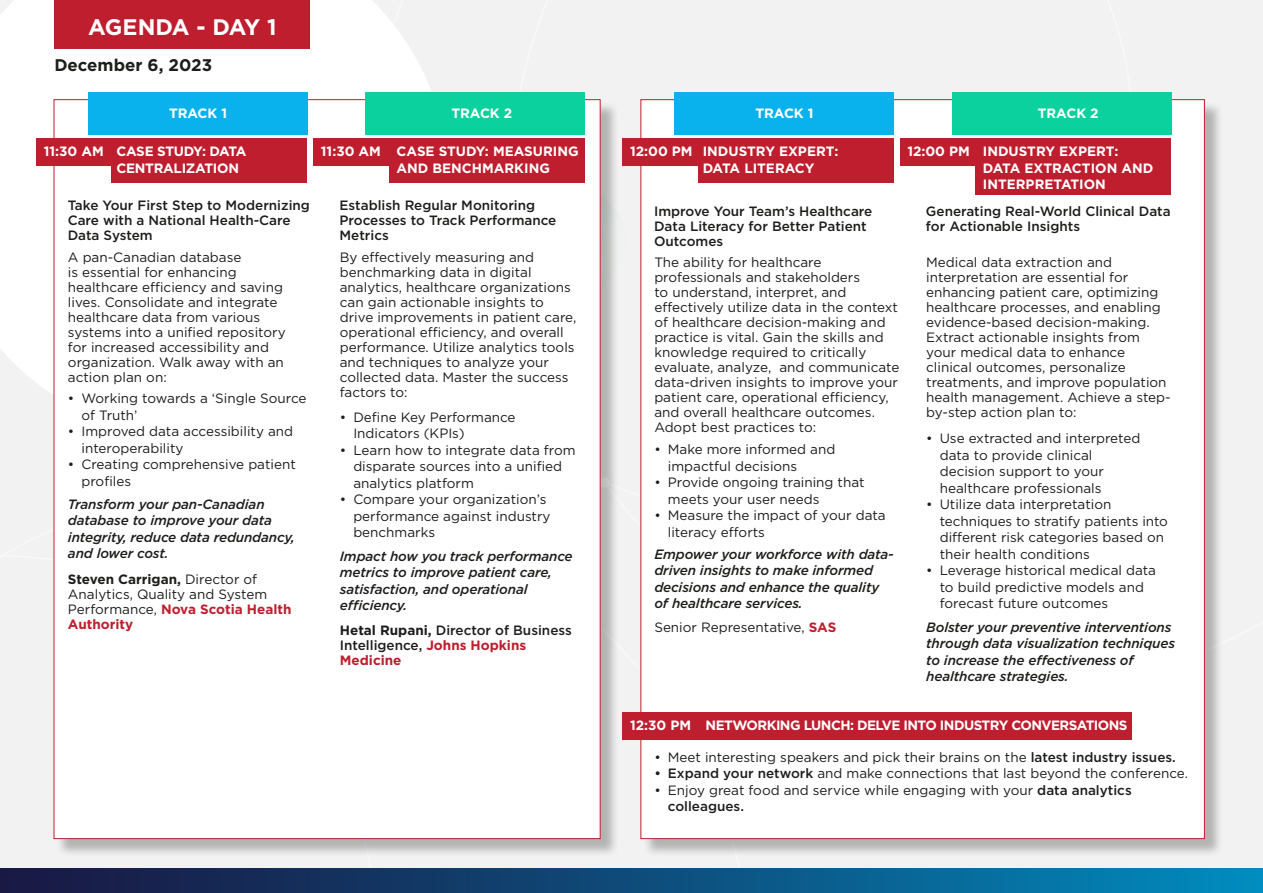
<style>
.page{position:relative;width:1263px;height:893px;background:#fff}
.page>*{position:absolute;margin:0;border:0;box-sizing:border-box;transform-origin:0 0}
.t1{font:700 22.5px "Gotham";letter-spacing:-.045em;color:#fff}
.t2{font:700 16.8px "Gotham";color:#1d1d1b}
.t3{font:13.5px/15px "Gotham";color:#1d1d1b}
.t4{font:italic 500 13.5px/16.5px "Gotham";letter-spacing:-.01em;color:#1d1d1b}
.t5{font:500 13.5px/15px "Gotham";color:#1d1d1b}
.t6{font:700 13.5px/16.2px "Gotham";color:#fff}
.t7{font:700 13.5px "Gotham";letter-spacing:-.04em;color:#fff}
.t8{font:700 13.5px "Gotham";letter-spacing:-.02em;color:#fff}
.t9{font:700 13.5px/15px "Gotham";color:#be1e2d}
.s1{font-weight:700}
.s2{font-weight:700;color:#be1e2d}
.s3{font-weight:500;color:#1d1d1b}
.s4{font-weight:500}
</style>
<div class="page">
<svg style="left:0;top:0;width:376px;height:437px"></svg>
<div style="left:1134px;top:0;width:129px;height:691px;background:#f2f2f2"></div>
<div style="left:376px;top:0;width:758px;height:487px;background:#f2f2f2"></div>
<div style="left:0;top:487px;width:755px;height:381px;background:#f2f2f2"></div>
<div style="left:0;top:555px;width:377px;height:313px;background:#f2f2f2"></div>
<svg style="left:619px;top:190px;width:7px;height:101px"></svg>
<div style="left:56px;top:101px;width:563px;height:756px;background:#1d1d1b;opacity:.3"></div>
<div style="left:54px;top:99px;width:546px;height:740px;background:#fff;border:1px solid #be1e2d"></div>
<div style="left:643px;top:101px;width:581px;height:756px;background:#1d1d1b;opacity:.3"></div>
<div style="left:640px;top:99px;width:565px;height:740px;background:#fff;border:1px solid #be1e2d"></div>
<div style="left:0;top:868px;width:1263px;height:25px;background:linear-gradient(to right,#1a133d,#0189bb)"></div>
<div style="left:54px;top:0;width:256px;height:48px;background:#be1e2d"></div>
<div style="left:88px;top:92px;width:220px;height:42px;background:#0ab2ed"></div>
<div style="left:674px;top:92px;width:220px;height:42px;background:#0ab2ed"></div>
<div style="left:36px;top:138px;width:76px;height:28px;background:#be1e2d"></div>
<div style="left:622px;top:138px;width:76px;height:28px;background:#be1e2d"></div>
<div style="left:112px;top:138px;width:195px;height:45px;background:#be1e2d"></div>
<div style="left:698px;top:138px;width:195px;height:45px;background:#be1e2d"></div>
<div style="left:365px;top:92px;width:220px;height:42px;background:#0ad19d"></div>
<div style="left:952px;top:92px;width:219px;height:42px;background:#0ad19d"></div>
<div style="left:313px;top:138px;width:76px;height:28px;background:#be1e2d"></div>
<div style="left:900px;top:138px;width:75px;height:28px;background:#be1e2d"></div>
<div style="left:389px;top:138px;width:195px;height:45px;background:#be1e2d"></div>
<div style="left:975px;top:138px;width:196px;height:57px;background:#be1e2d"></div>
<div style="left:622px;top:712px;width:76px;height:27px;background:#be1e2d"></div>
<div style="left:698px;top:712px;width:433px;height:27px;background:#be1e2d"></div>
<h1 class="t1" style="left:88px;top:12px;width:190px">AGENDA - DAY 1</h1>
<p class="t2" style="left:54px;top:54px;width:159px">December 6, 2023</p>
<p class="t6" style="left:169px;top:105px;width:60px">TRACK 1</p>
<p class="t6" style="left:755px;top:105px;width:60px">TRACK 1</p>
<p class="t8" style="left:44px;top:143px;width:204px">11:30 AM CASE STUDY: DATA</p>
<p class="t6" style="left:630px;top:143px;width:64px">12:00 PM</p>
<p class="t8" style="left:116px;top:159px;width:124px">CENTRALIZATION</p>
<p class="t6" style="left:451px;top:105px;width:62px">TRACK 2</p>
<p class="t6" style="left:1038px;top:105px;width:62px">TRACK 2</p>
<p class="t6" style="left:321px;top:143px;width:259px">11:30 AM CASE STUDY: MEASURING</p>
<p class="t6" style="left:907px;top:143px;width:64px">12:00 PM</p>
<p class="t6" style="left:396px;top:160px;width:155px">AND BENCHMARKING</p>
<p class="t6" style="left:703px;top:143px;width:137px">INDUSTRY EXPERT:<br>DATA LITERACY</p>
<p class="t6" style="left:983px;top:143px;width:172px">INDUSTRY EXPERT:<br>DATA EXTRACTION AND<br>INTERPRETATION</p>
<p class="t5" style="left:68px;top:198px;width:244px">Take Your First Step to Modernizing<br>Care with a National Health-Care<br>Data System</p>
<p class="t5" style="left:654px;top:203px;width:220px">Improve Your Team’s Healthcare<br>Data Literacy for Better Patient<br>Outcomes</p>
<p class="t5" style="left:340px;top:198px;width:218px">Establish Regular Monitoring<br>Processes to Track Performance<br>Metrics</p>
<p class="t5" style="left:926px;top:203px;width:246px">Generating Real-World Clinical Data for Actionable Insights</p>
<p class="t3" style="left:340px;top:249px;width:238px">By effectively measuring and benchmarking data in digital analytics, healthcare organizations can gain actionable insights to drive improvements in patient care, operational efficiency, and overall performance. Utilize analytics tools and techniques to analyze your collected data. Master the success factors to:</p>
<p class="t3" style="left:926px;top:255px;width:246px">Medical data extraction and interpretation are essential for enhancing patient care, optimizing healthcare processes, and enabling evidence-based decision-making.<br>Extract actionable insights from your medical data to enhance clinical outcomes, personalize treatments, and improve population health management. Achieve a step&shy;by-step action plan to:</p>
<p class="t3" style="left:68px;top:249px;width:219px">A pan-Canadian database<br>is essential for enhancing healthcare efficiency and saving lives. Consolidate and integrate healthcare data from various systems into a unified repository for increased accessibility and organization. Walk away with an action plan on:</p>
<p class="t3" style="left:654px;top:255px;width:247px">The ability for healthcare professionals and stakeholders<br>to understand, interpret, and effectively utilize data in the context of healthcare decision-making and practice is vital. Gain the skills and knowledge required to critically evaluate, analyze, and communicate data-driven insights to improve your patient care, operational efficiency, and overall healthcare outcomes.<br>Adopt best practices to:</p>
<p class="t3" style="left:81px;top:390px;width:227px;line-height:16.5px;text-indent:-14px">• Working towards a ‘Single Source of Truth’</p>
<p class="t3" style="left:81px;top:423px;width:213px;line-height:16.5px;text-indent:-14px">• Improved data accessibility and interoperability</p>
<p class="t3" style="left:81px;top:456px;width:216px;line-height:16.5px;text-indent:-14px">• Creating comprehensive patient profiles</p>
<p class="t3" style="left:353px;top:408px;width:164px;line-height:16.5px;text-indent:-14px">• Define Key Performance<br>Indicators (KPIs)</p>
<p class="t3" style="left:353px;top:441px;width:224px;line-height:16.5px;text-indent:-14px">• Learn how to integrate data from disparate sources into a unified analytics platform</p>
<p class="t3" style="left:353px;top:491px;width:199px;line-height:16.5px;text-indent:-14px">• Compare your organization’s performance against industry benchmarks</p>
<p class="t3" style="left:940px;top:430px;width:202px;line-height:16.5px;text-indent:-14px">• Use extracted and interpreted data to provide clinical decision support to your healthcare professionals</p>
<p class="t3" style="left:940px;top:496px;width:230px;line-height:16.5px;text-indent:-14px">• Utilize data interpretation techniques to stratify patients into different risk categories based on their health conditions</p>
<p class="t3" style="left:940px;top:562px;width:218px;line-height:16.5px;text-indent:-14px">• Leverage historical medical data to build predictive models and forecast future outcomes</p>
<p class="t3" style="left:668px;top:441px;width:169px;line-height:16.5px;text-indent:-14px">• Make more informed and impactful decisions</p>
<p class="t3" style="left:668px;top:474px;width:198px;line-height:16.5px;text-indent:-14px">• Provide ongoing training that meets your user needs</p>
<p class="t3" style="left:668px;top:507px;width:219px;line-height:16.5px;text-indent:-14px">• Measure the impact of your data literacy efforts</p>
<p class="t4" style="left:68px;top:496px;width:228px">Transform your pan-Canadian database to improve your data integrity, reduce data redundancy, and lower cost.</p>
<p class="t4" style="left:654px;top:546px;width:241px">Empower your workforce with data&shy;driven insights to make informed decisions and enhance the quality of healthcare services.</p>
<p class="t4" style="left:340px;top:548px;width:234px">Impact how you track performance metrics to improve patient care, satisfaction, and operational efficiency.</p>
<p class="t3" style="left:68px;top:571px;width:225px"><span class="s1">Steven Carrigan,</span> Director of<br>Analytics, Quality and System<br>Performance, <span class="s2">Nova Scotia Health<br>Authority</span></p>
<p class="t4" style="left:926px;top:618px;width:250px">Bolster your preventive interventions through data visualization techniques to increase the effectiveness of healthcare strategies.</p>
<p class="t5" style="left:340px;top:623px;width:234px"><span class="s1">Hetal Rupani,</span> Director of Business</p>
<p class="t3" style="left:654px;top:619px;width:184px">Senior Representative, <span class="s2">SAS</span></p>
<p class="t9" style="left:340px;top:638px;width:188px"><span class="s3">Intelligence,</span> Johns Hopkins<br>Medicine</p>
<p class="t7" style="left:630px;top:716px;width:499px">12:30 PM NETWORKING LUNCH: DELVE INTO INDUSTRY CONVERSATIONS</p>
<p class="t3" style="left:654px;top:749px;width:523px">• Meet interesting speakers and pick their brains on the <span class="s4">latest industry issues.</span></p>
<p class="t3" style="left:654px;top:766px;width:535px"><span class="s4">• Expand your network</span> and make connections that last beyond the conference.</p>
<p class="t3" style="left:668px;top:782px;width:465px;line-height:16.5px;text-indent:-14px">• Enjoy great food and service while engaging with your <span class="s4">data analytics colleagues.</span></p>
</div>
